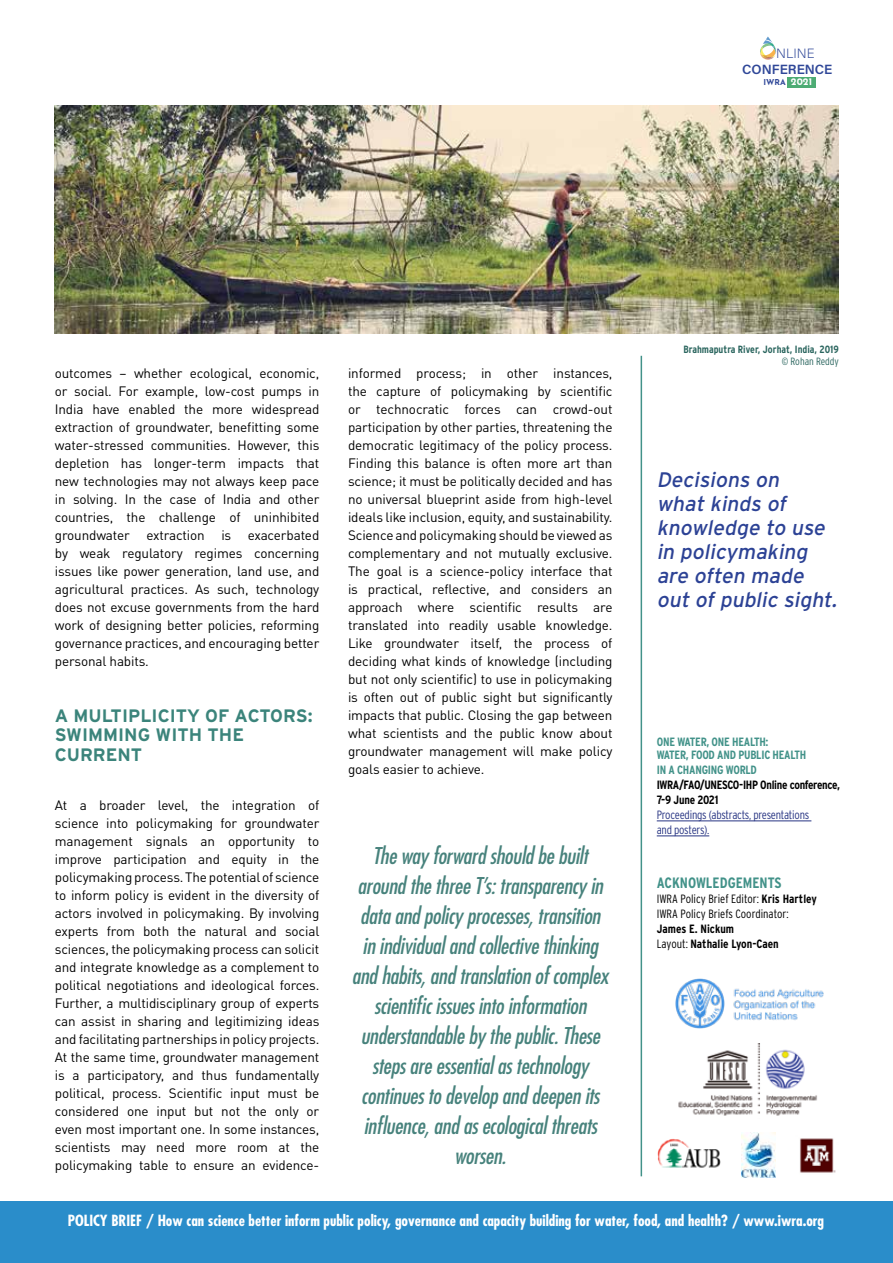
<style>
.page{position:relative;width:893px;height:1263px;background:#fff}
.page>*{position:absolute;margin:0;border:0;box-sizing:border-box;transform-origin:0 0}
.t1{font:italic condensed 22.5px/30px "Futura";color:#47827c;text-align:center}
.t2{font:italic 21px/24px "Interstate";color:#2c4295}
.t3{font:700 18px/19.5px "Interstate";color:#3b847b}
.t4{font:700 condensed 15px "Futura";color:#fff}
.t5{font:700 condensed 15px "Interstate";color:#429289}
.t6{font:13.5px/18px "DIN Pro";letter-spacing:-.01em;color:#000;text-align:justify}
.t7{font:600 13.35px "Acumin Pro";color:#2f4798}
.t8{font:200 13.35px "Acumin Pro";letter-spacing:.01em;color:#2f4798}
.t9{font:300 condensed 12px/15px "Interstate";color:#000}
.t10{font:700 condensed 12px/13.5px "Interstate";letter-spacing:-.02em;color:#429289}
.t11{font:700 condensed 12px/15px "Interstate";letter-spacing:-.025em;color:#000}
.t12{font:300 condensed 12px/15px "Interstate";letter-spacing:-.02em;color:#283583}
.t13{font:700 condensed 12px/15px "Interstate";color:#000}
.t14{font:700 condensed 10.5px "Interstate";color:#2a655e}
.t15{font:300 condensed 10.5px "Interstate";color:#2a655e}
.t16{font:700 8.1px "Josefin Sans";color:#2f4798}
.s1{font-size:9.9px;color:#fff}
.s2{font-weight:700}
.s3{font-weight:300}
</style>
<div class="page">
<div style="left:0;top:1201px;width:893px;height:62px;background:#2a8dca"></div>
<hr style="left:657px;top:821px;width:154px;height:1px;background:#283583">
<hr style="left:657px;top:836px;width:52px;height:1px;background:#283583">
<hr style="left:641px;top:356px;width:1px;height:820px;background:#429289">
<svg style="left:760px;top:37px;width:17px;height:23px"></svg>
<div style="left:787px;top:77px;width:29px;height:10px;background:#4dac74"></div>
<img style="left:675px;top:978px;width:149px;height:51px">
<img style="left:678px;top:1043px;width:139px;height:73px">
<img style="left:657px;top:1138px;width:64px;height:30px">
<img style="left:742px;top:1133px;width:33px;height:44px">
<img style="left:800px;top:1138px;width:36px;height:35px">
<img style="left:54px;top:106px;width:785px;height:227px">
<p class="t8" style="left:776px;top:44px;width:40px">NLINE</p>
<p class="t7" style="left:742px;top:60px;width:92px">CONFERENCE</p>
<p class="t16" style="left:763px;top:75px;width:50px">IWRA <span class="s1">2021</span></p>
<p class="t6" style="left:55px;top:363px;width:266px">outcomes – whether ecological, economic, or social. For example, low-cost pumps in India have enabled the more widespread extraction of groundwater, benefitting some water-stressed communities. However, this depletion has longer-term impacts that new technologies may not always keep pace in solving. In the case of India and other countries, the challenge of uninhibited groundwater extraction is exacerbated by weak regulatory regimes concerning issues like power generation, land use, and agricultural practices. As such, technology does not excuse governments from the hard work of designing better policies, reforming governance practices, and encouraging better personal habits.</p>
<h3 class="t3" style="left:55px;top:705px;width:259px">A MULTIPLICITY OF ACTORS:<br>SWIMMING WITH THE<br>CURRENT</h3>
<p class="t6" style="left:55px;top:795px;width:266px">At a broader level, the integration of science into policymaking for groundwater management signals an opportunity to improve participation and equity in the policymaking process. The potential of science to inform policy is evident in the diversity of actors involved in policymaking. By involving experts from both the natural and social sciences, the policymaking process can solicit and integrate knowledge as a complement to political negotiations and ideological forces.<br>Further, a multidisciplinary group of experts can assist in sharing and legitimizing ideas and facilitating partnerships in policy projects.<br>At the same time, groundwater management is a participatory, and thus fundamentally political, process. Scientific input must be considered one input but not the only or even most important one. In some instances, scientists may need more room at the policymaking table to ensure an evidence-</p>
<p class="t6" style="left:348px;top:363px;width:266px">informed process; in other instances, the capture of policymaking by scientific or technocratic forces can crowd-out participation by other parties, threatening the democratic legitimacy of the policy process.<br>Finding this balance is often more art than science; it must be politically decided and has no universal blueprint aside from high-level ideals like inclusion, equity, and sustainability.<br>Science and policymaking should be viewed as complementary and not mutually exclusive.<br>The goal is a science-policy interface that is practical, reflective, and considers an approach where scientific results are translated into readily usable knowledge.<br>Like groundwater itself, the process of deciding what kinds of knowledge (including but not only scientific) to use in policymaking is often out of public sight but significantly impacts that public. Closing the gap between what scientists and the public know about groundwater management will make policy goals easier to achieve.</p>
<p class="t1" style="left:352px;top:840px;width:263px">Theway forwardshouldbebuilt aroundthethreeT’s:transparency in dataandpolicy processes,transition inindividualandcollectivethinking andhabits,andtranslationofcomplex scientificissuesintoinformation understandableby thepublic.These stepsareessentialastechnology continuestodevelopanddeepenits influence,andasecologicalthreats worsen.</p>
<p class="t14" style="left:683px;top:343px;width:157px">Brahmaputra River, Jorhat, India, 2019</p>
<p class="t15" style="left:782px;top:355px;width:59px">© Rohan Reddy</p>
<h2 class="t2" style="left:657px;top:468px;width:186px">Decisions on<br>what kinds of knowledge to use in policymaking are often made out of public sight.</h2>
<p class="t10" style="left:657px;top:735px;width:151px">ONE WATER, ONE HEALTH:<br>WATER, FOOD AND PUBLIC HEALTH</p>
<p class="t10" style="left:657px;top:763px;width:102px">IN A CHANGING WORLD</p>
<p class="t11" style="left:657px;top:777px;width:185px">IWRA/FAO/UNESCO-IHP Online conference,<br>7-9 June 2021</p>
<p class="t12" style="left:657px;top:807px;width:154px">Proceedings (abstracts, presentations and posters).</p>
<p class="t5" style="left:657px;top:875px;width:126px">ACKNOWLEDGEMENTS</p>
<p class="t9" style="left:657px;top:891px;width:162px">IWRA Policy Brief Editor: <span class="s2">Kris Hartley<br></span>IWRA Policy Briefs Coordinator:</p>
<p class="t13" style="left:657px;top:921px;width:124px">James E. Nickum<br><span class="s3">Layout:</span> Nathalie Lyon-Caen</p>
<p class="t4" style="left:68px;top:1211px;width:758px">POLICY BRIEF / How can science better inform public policy, governance and capacity building for water, food, and health? / www.iwra.org</p>
</div>
